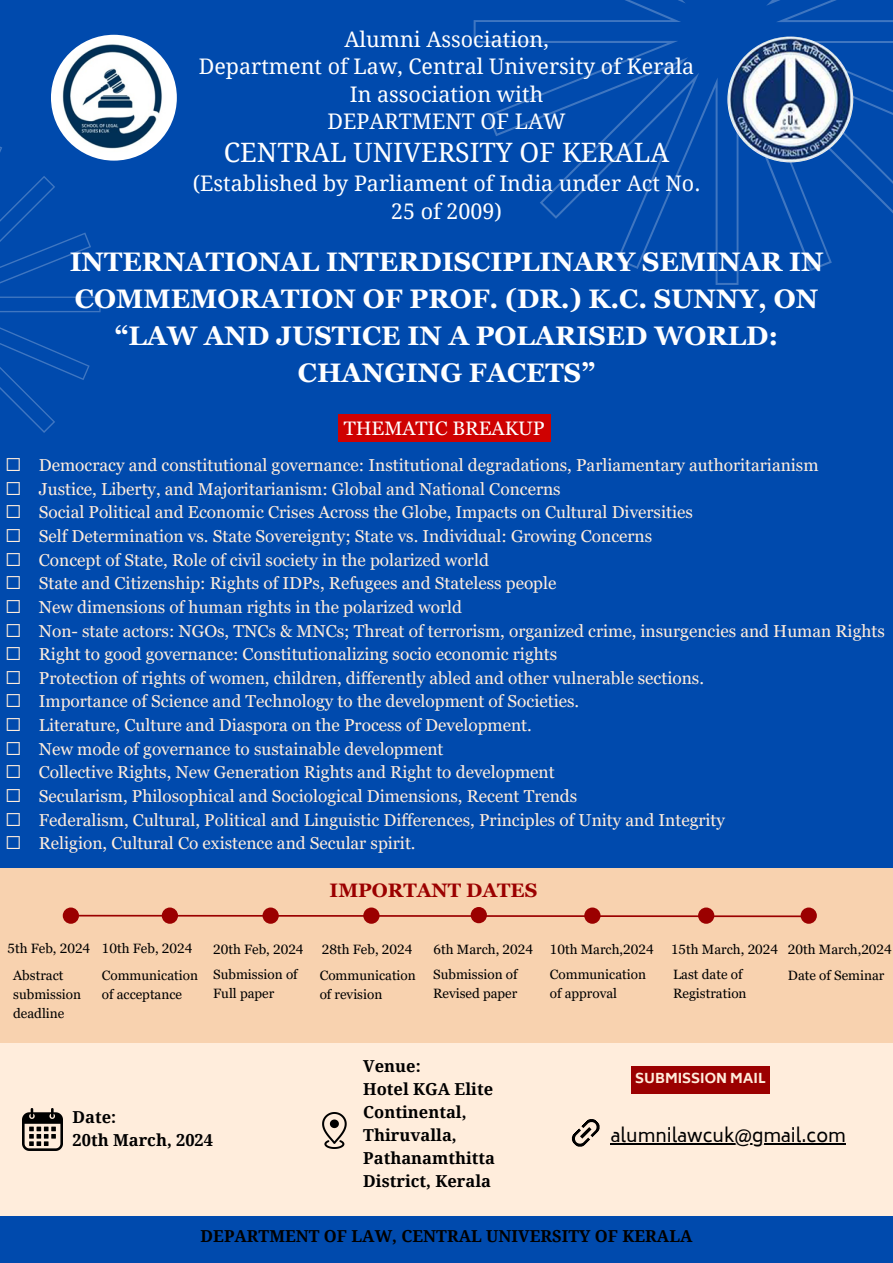
<style>
.page{position:relative;width:893px;height:1263px;background:#004aad}
.page>*{position:absolute;margin:0;border:0;box-sizing:border-box;transform-origin:0 0}
.t1{font:700 26.78px/37.1px "Georgia Pro";color:#fff;text-align:center}
.t2{font:26.7px "Droid Serif";color:#fff}
.t3{font:21.45px/27.6px "Droid Serif";color:#fff;text-align:center}
.t4{font:19.5px "Georgia Pro";color:#fff}
.t5{font:700 19.5px "Georgia Pro";color:#9b0000}
.t6{font:18px "Biryani";color:#000}
.t7{font:17.25px "Georgia Pro";color:#ffeddc}
.t8{font:700 16.5px/23.1px "Droid Serif";color:#000}
.t9{font:13.5px/18.6px "Georgia Pro";color:#000}
.t10{font:800 13.5px "Biryani";color:#ffeddc}
</style>
<div class="page">
<div style="left:0;top:995px;width:893px;height:220px;background:#ffeddc"></div>
<div style="left:0;top:869px;width:893px;height:174px;background:#f8d2af"></div>
<svg style="left:79px;top:914px;width:721px;height:4px"></svg>
<div style="left:63px;top:907px;width:16px;height:17px;background:#9b0000;border-radius:50%"></div>
<div style="left:262px;top:907px;width:17px;height:17px;background:#9b0000;border-radius:50%"></div>
<div style="left:471px;top:907px;width:16px;height:16px;background:#9b0000;border-radius:50%"></div>
<div style="left:584px;top:907px;width:16px;height:17px;background:#9b0000;border-radius:50%"></div>
<div style="left:800px;top:907px;width:17px;height:17px;background:#9b0000;border-radius:50%"></div>
<svg style="left:473px;top:0;width:420px;height:285px"></svg>
<svg style="left:0;top:131px;width:101px;height:302px"></svg>
<img style="left:727px;top:37px;width:126px;height:125px;border-radius:50%">
<img style="left:51px;top:35px;width:126px;height:126px;border-radius:50%">
<div style="left:338px;top:414px;width:212px;height:28px;background:#cf0101"></div>
<div style="left:162px;top:907px;width:16px;height:17px;background:#9b0000;border-radius:50%"></div>
<div style="left:363px;top:907px;width:16px;height:17px;background:#9b0000;border-radius:50%"></div>
<div style="left:698px;top:907px;width:16px;height:17px;background:#9b0000;border-radius:50%"></div>
<svg style="left:571px;top:1119px;width:29px;height:28px"></svg>
<img style="left:323px;top:1113px;width:23px;height:35px">
<img style="left:23px;top:1108px;width:40px;height:42px">
<div style="left:631px;top:1066px;width:138px;height:28px;background:#9b0000"></div>
<hr style="left:611px;top:1143px;width:235px;height:1px;background:#000">
<p class="t3" style="left:199px;top:25px;width:497px">Alumni Association,<br>Department of Law, Central University of Kerala<br>In association with<br>DEPARTMENT OF LAW</p>
<p class="t2" style="left:224px;top:137px;width:447px">CENTRAL UNIVERSITY OF KERALA</p>
<p class="t3" style="left:193px;top:170px;width:509px">(Established by Parliament of India under Act No.<br>25 of 2009)</p>
<p class="t1" style="left:70px;top:243px;width:755px">INTERNATIONAL INTERDISCIPLINARY SEMINAR IN COMMEMORATION OF PROF. (DR.) K.C. SUNNY, ON “LAW AND JUSTICE IN A POLARISED WORLD:<br>CHANGING FACETS”</p>
<h4 class="t4" style="left:344px;top:417px;width:203px">THEMATIC BREAKUP</h4>
<p class="t7" style="left:5px;top:455px;width:815px">⮚ Democracy and constitutional governance: Institutional degradations, Parliamentary authoritarianism</p>
<p class="t7" style="left:5px;top:479px;width:557px">⮚ Justice, Liberty, and Majoritarianism: Global and National Concerns</p>
<h1 class="t7" style="left:5px;top:503px;width:689px">⮚ Social Political and Economic Crises Across the Globe, Impacts on Cultural Diversities</h1>
<h3 class="t7" style="left:5px;top:526px;width:649px">⮚ Self Determination vs. State Sovereignty; State vs. Individual: Growing Concerns</h3>
<p class="t7" style="left:5px;top:550px;width:485px">⮚ Concept of State, Role of civil society in the polarized world</p>
<p class="t7" style="left:5px;top:573px;width:553px">⮚ State and Citizenship: Rights of IDPs, Refugees and Stateless people</p>
<p class="t7" style="left:5px;top:597px;width:459px">⮚ New dimensions of human rights in the polarized world</p>
<p class="t7" style="left:5px;top:621px;width:881px">⮚ Non- state actors: NGOs, TNCs &amp; MNCs; Threat of terrorism, organized crime, insurgencies and Human Rights</p>
<p class="t7" style="left:5px;top:644px;width:554px">⮚ Right to good governance: Constitutionalizing socio economic rights</p>
<p class="t7" style="left:5px;top:668px;width:700px">⮚ Protection of rights of women, children, differently abled and other vulnerable sections.</p>
<p class="t7" style="left:5px;top:692px;width:576px">⮚ Importance of Science and Technology to the development of Societies.</p>
<p class="t7" style="left:5px;top:715px;width:528px">⮚ Literature, Culture and Diaspora on the Process of Development.</p>
<p class="t7" style="left:5px;top:739px;width:440px">⮚ New mode of governance to sustainable development</p>
<p class="t7" style="left:5px;top:762px;width:551px">⮚ Collective Rights, New Generation Rights and Right to development</p>
<p class="t7" style="left:5px;top:786px;width:574px">⮚ Secularism, Philosophical and Sociological Dimensions, Recent Trends</p>
<p class="t7" style="left:5px;top:810px;width:721px">⮚ Federalism, Cultural, Political and Linguistic Differences, Principles of Unity and Integrity</p>
<p class="t7" style="left:5px;top:833px;width:412px">⮚ Religion, Cultural Co existence and Secular spirit.</p>
<h2 class="t5" style="left:330px;top:879px;width:209px">IMPORTANT DATES</h2>
<p class="t9" style="left:7px;top:939px;width:84px">5th Feb, 2024</p>
<p class="t9" style="left:102px;top:939px;width:92px">10th Feb, 2024</p>
<p class="t9" style="left:213px;top:940px;width:92px">20th Feb, 2024</p>
<p class="t9" style="left:213px;top:965px;width:86px">Submission of<br>Full paper</p>
<p class="t9" style="left:13px;top:966px;width:69px">Abstract submission deadline</p>
<p class="t9" style="left:102px;top:966px;width:98px">Communication</p>
<p class="t9" style="left:102px;top:985px;width:82px">of acceptance</p>
<p class="t8" style="left:73px;top:1106px;width:142px">Date:<br>20th March, 2024</p>
<p class="t9" style="left:322px;top:940px;width:92px">28th Feb, 2024</p>
<p class="t9" style="left:433px;top:940px;width:101px">6th March, 2024</p>
<p class="t9" style="left:550px;top:940px;width:105px">10th March,2024</p>
<p class="t9" style="left:671px;top:940px;width:109px">15th March, 2024</p>
<p class="t9" style="left:788px;top:940px;width:105px">20th March,2024</p>
<p class="t9" style="left:320px;top:966px;width:98px">Communication</p>
<p class="t9" style="left:320px;top:985px;width:64px">of revision</p>
<p class="t9" style="left:433px;top:965px;width:86px">Submission of<br>Revised paper</p>
<p class="t9" style="left:550px;top:965px;width:98px">Communication of approval</p>
<p class="t9" style="left:673px;top:965px;width:71px">Last date of</p>
<p class="t9" style="left:788px;top:966px;width:98px">Date of Seminar</p>
<p class="t9" style="left:673px;top:984px;width:75px">Registration</p>
<h6 class="t8" style="left:363px;top:1054px;width:133px">Venue:<br>Hotel KGA Elite<br>Continental,<br>Thiruvalla,<br>Pathanamthitta<br>District, Kerala</h6>
<p class="t10" style="left:635px;top:1070px;width:132px">SUBMISSION MAIL</p>
<h6 class="t6" style="left:611px;top:1125px;width:236px">alumnilawcuk@gmail.com</h6>
<p class="t8" style="left:201px;top:1225px;width:493px">DEPARTMENT OF LAW, CENTRAL UNIVERSITY OF KERALA</p>
</div>
